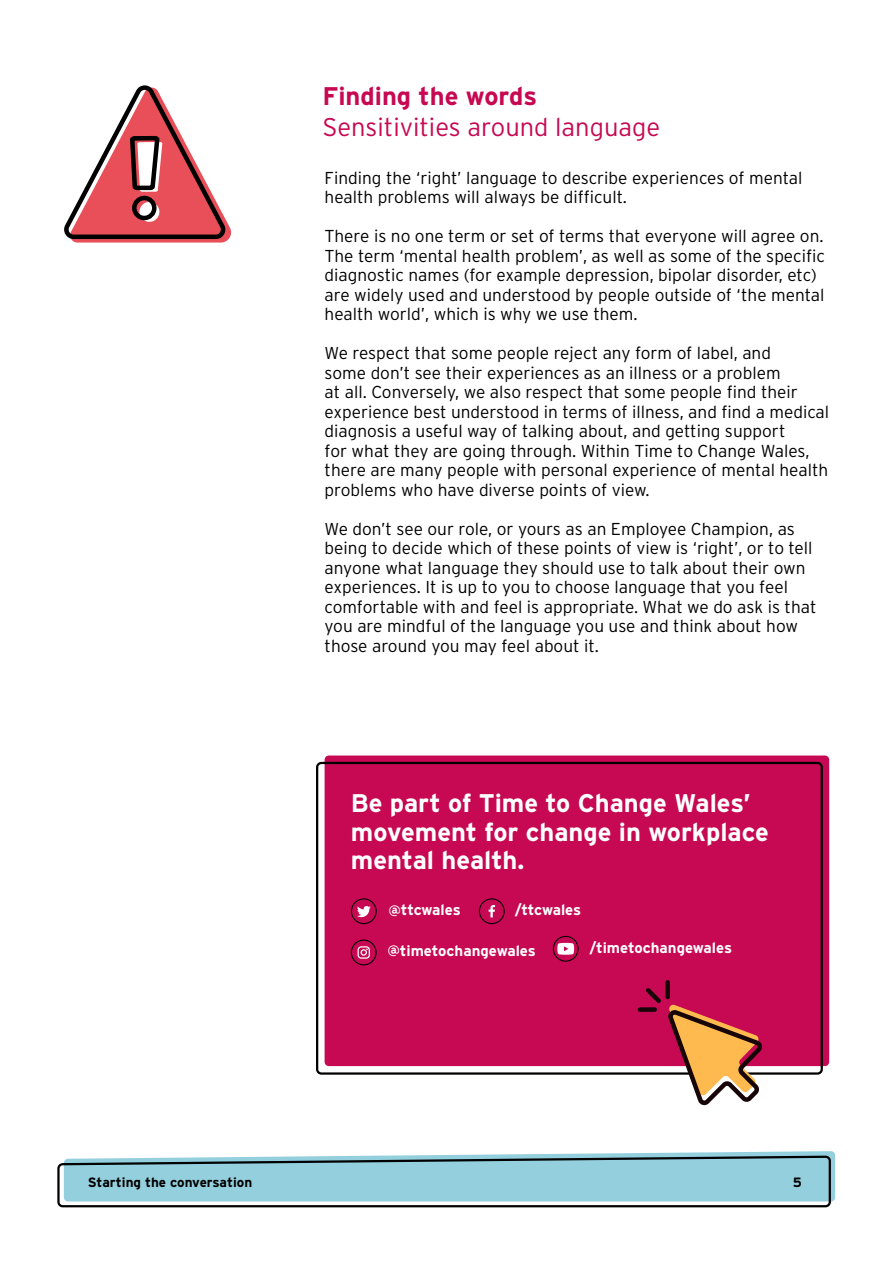
<style>
.page{position:relative;width:893px;height:1263px;background:#fff}
.page>*{position:absolute;margin:0;border:0;box-sizing:border-box;transform-origin:0 0}
.t1{font:700 25.5px/28.5px "Interstate";color:#fff}
.t2{font:300 25.5px "Interstate";color:#c70852}
.t3{font:700 25.5px "Interstate";color:#c70852}
.t4{font:300 17.25px/19.5px "Interstate";color:#000}
.t5{font:700 15px "Interstate";color:#fff}
.t6{font:700 13.5px "Interstate";color:#000}
</style>
<div class="page">
<svg style="left:57px;top:1151px;width:778px;height:57px;background:#97c5d0"></svg>
<svg style="left:64px;top:85px;width:162px;height:158px"></svg>
<div style="left:325px;top:755px;width:504px;height:311px;background:#c70852;border-radius:4px"></div>
<div style="left:316px;top:762px;width:507px;height:313px;border:2px solid #000;border-radius:4px"></div>
<svg style="left:358px;top:946px;width:12px;height:13px"></svg>
<div style="left:351px;top:939px;width:26px;height:26px;border:1px solid #020203;border-radius:50%"></div>
<svg style="left:357px;top:906px;width:14px;height:11px"></svg>
<div style="left:351px;top:898px;width:26px;height:26px;border:1px solid #020203;border-radius:50%"></div>
<svg style="left:489px;top:905px;width:6px;height:12px"></svg>
<div style="left:479px;top:898px;width:26px;height:26px;border:1px solid #020203;border-radius:50%"></div>
<div style="left:553px;top:936px;width:26px;height:26px;border:1px solid #020203;border-radius:50%"></div>
<svg style="left:557px;top:943px;width:17px;height:12px"></svg>
<svg style="left:635px;top:980px;width:131px;height:126px"></svg>
<h1 class="t3" style="left:322px;top:82px;width:216px">Finding the words</h1>
<h1 class="t2" style="left:322px;top:113px;width:339px">Sensitivities around language</h1>
<p class="t4" style="left:325px;top:168px;width:479px">Finding the ‘right’ language to describe experiences of mental health problems will always be difficult.</p>
<p class="t4" style="left:325px;top:226px;width:502px">There is no one term or set of terms that everyone will agree on.<br>The term ‘mental health problem’, as well as some of the specific diagnostic names (for example depression, bipolar disorder, etc) are widely used and understood by people outside of ‘the mental health world’, which is why we use them.</p>
<p class="t4" style="left:325px;top:343px;width:506px">We respect that some people reject any form of label, and<br>some don’t see their experiences as an illness or a problem<br>at all. Conversely, we also respect that some people find their experience best understood in terms of illness, and find a medical diagnosis a useful way of talking about, and getting support<br>for what they are going through. Within Time to Change Wales, there are many people with personal experience of mental health problems who have diverse points of view.</p>
<p class="t4" style="left:325px;top:519px;width:493px">We don’t see our role, or yours as an Employee Champion, as being to decide which of these points of view is ‘right’, or to tell anyone what language they should use to talk about their own experiences. It is up to you to choose language that you feel comfortable with and feel is appropriate. What we do ask is that you are mindful of the language you use and think about how those around you may feel about it.</p>
<h1 class="t1" style="left:351px;top:789px;width:419px">Be part of Time to Change Wales’ movement for change in workplace mental health.</h1>
<p class="t5" style="left:388px;top:901px;width:74px">@ttcwales</p>
<p class="t5" style="left:515px;top:901px;width:68px">/ttcwales</p>
<p class="t5" style="left:387px;top:943px;width:150px">@timetochangewales</p>
<p class="t5" style="left:589px;top:939px;width:144px">/timetochangewales</p>
<p class="t6" style="left:88px;top:1175px;width:166px">Starting the conversation</p>
<p class="t6" style="left:793px;top:1175px;width:11px">5</p>
</div>
